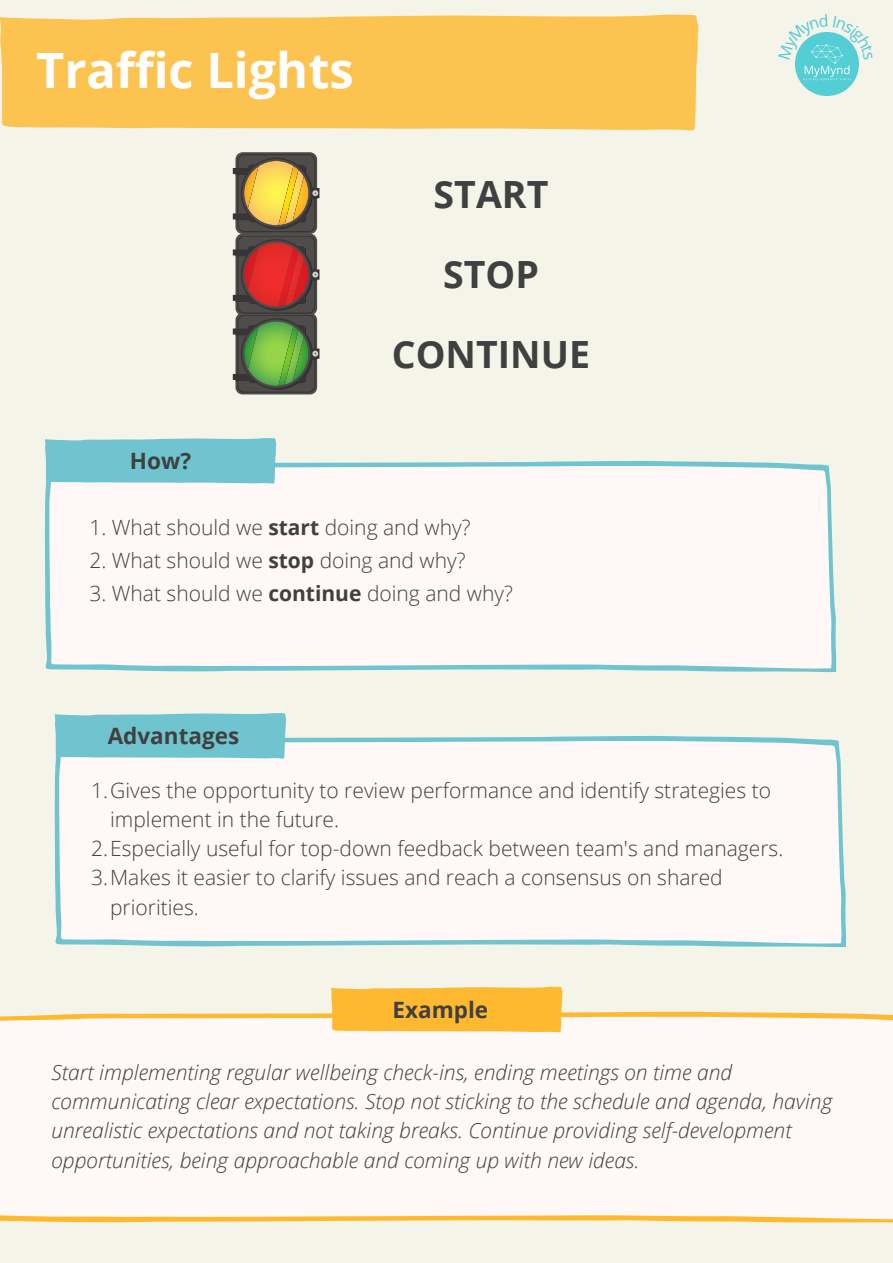
<style>
.page{position:relative;width:893px;height:1263px;background:#f5f4e9}
.page>*{position:absolute;margin:0;border:0;box-sizing:border-box;transform-origin:0 0}
.t1{font:700 48.75px "Open Sans";color:#fff}
.t2{font:700 37.5px "Open Sans";color:#3f403f}
.t3{font:700 22.5px "Open Sans";color:#3f403f}
.t4{font:300 21px/29.2px "Open Sans";color:#3f403f}
.t5{font:italic 300 21px/29.2px "Open Sans";color:#3f403f}
.s1{font-weight:700}
</style>
<div class="page">
<div style="left:0;top:14px;width:699px;height:117px;background:#fdc350"></div>
<svg style="left:44px;top:461px;width:792px;height:211px;fill:#fff8f6"></svg>
<svg style="left:45px;top:438px;width:232px;height:46px;background:#78c7d1"></svg>
<img style="left:795px;top:33px;width:63px;height:63px">
<svg style="left:54px;top:736px;width:792px;height:211px;fill:#fff8f6"></svg>
<svg style="left:55px;top:713px;width:231px;height:46px;background:#78c6d0"></svg>
<div style="left:0;top:1012px;width:893px;height:211px;background:#fff8f6"></div>
<svg style="left:331px;top:986px;width:232px;height:46px;background:#febc3d"></svg>
<svg style="left:233px;top:154px;width:86px;height:240px;background:#897049"></svg>
<svg style="left:795px;top:32px;width:32px;height:27px"></svg>
<svg style="left:833px;top:32px;width:26px;height:28px"></svg>
<p class="t1" style="left:36px;top:36px;width:319px">Traffic Lights</p>
<p class="t3" style="left:130px;top:445px;width:63px">How?</p>
<p class="t2" style="left:433px;top:168px;width:116px">START</p>
<p class="t2" style="left:443px;top:248px;width:97px">STOP</p>
<p class="t2" style="left:392px;top:328px;width:200px">CONTINUE</p>
<p class="t4" style="left:89px;top:512px;width:383px">1. What should we <span class="s1">start</span> doing and why?</p>
<p class="t4" style="left:89px;top:545px;width:378px">2. What should we <span class="s1">stop</span> doing and why?</p>
<p class="t4" style="left:89px;top:578px;width:425px">3. What should we <span class="s1">continue</span> doing and why?</p>
<p class="t3" style="left:108px;top:720px;width:133px">Advantages</p>
<p class="t4" style="left:110px;top:775px;width:662px;text-indent:-19px">1.Gives the opportunity to review performance and identify strategies to implement in the future.</p>
<p class="t4" style="left:91px;top:833px;width:694px">2.Especially useful for top-down feedback between team's and managers.</p>
<p class="t4" style="left:110px;top:863px;width:614px;text-indent:-19px">3.Makes it easier to clarify issues and reach a consensus on shared priorities.</p>
<p class="t3" style="left:392px;top:994px;width:97px">Example</p>
<p class="t5" style="left:51px;top:1057px;width:782px">Start implementing regular wellbeing check-ins, ending meetings on time and communicating clear expectations. Stop not sticking to the schedule and agenda, having unrealistic expectations and not taking breaks. Continue providing self-development opportunities, being approachable and coming up with new ideas.</p>
</div>
